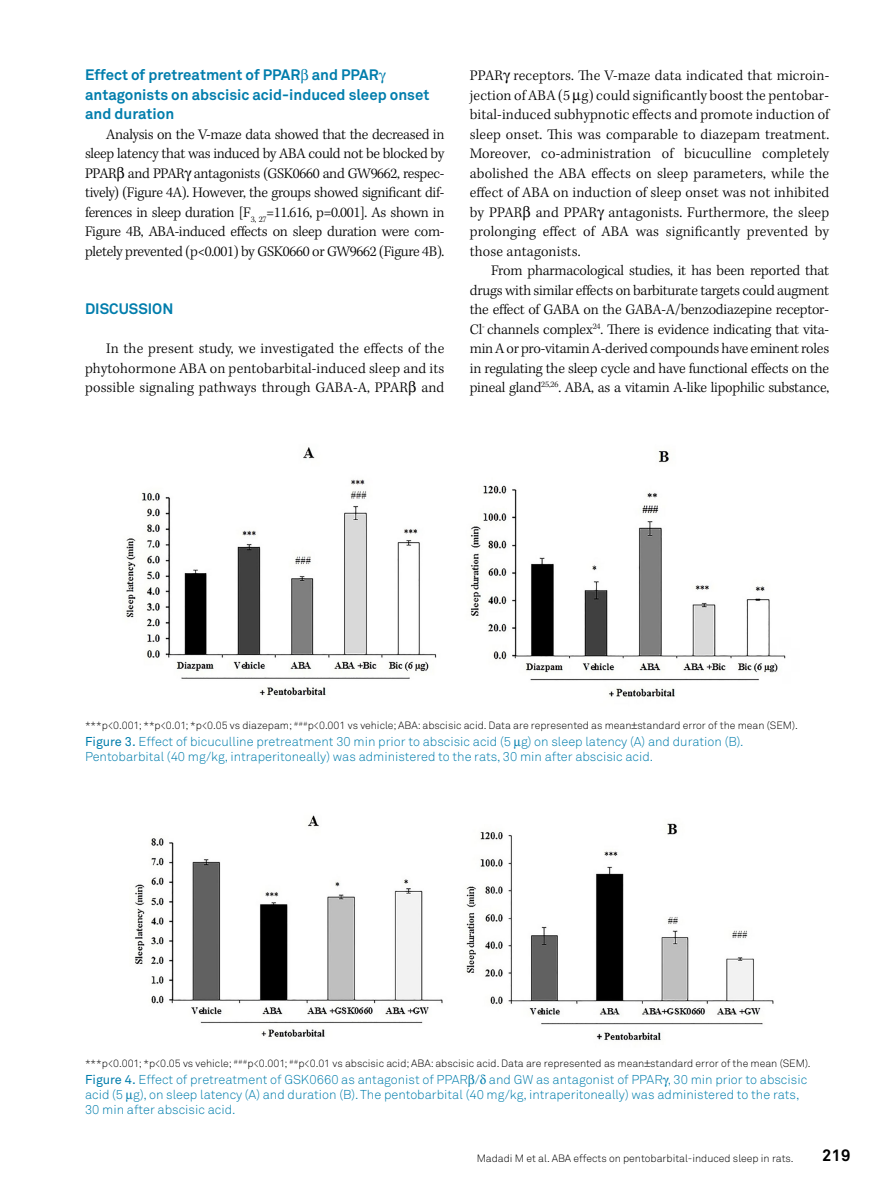
<style>
.page{position:relative;width:893px;height:1191px;background:#fff}
.page>*{position:absolute;margin:0;border:0;box-sizing:border-box;transform-origin:0 0}
.t1{font:700 16.5px "Akkurat Pro";color:#000}
.t2{font:300 15px/19.5px "Kepler Std";letter-spacing:-.005em;color:#000;text-align:justify}
.t3{font:700 15px/19.5px "Akkurat Pro";color:#007dac}
.t4{font:12.75px/15.3px "Akkurat Light Pro";color:#007dac}
.t5{font:10.5px "Akkurat Light Pro";color:#000}
.s1{font-family:"Akkurat Pro"}
</style>
<div class="page">
<img style="left:126px;top:447px;width:660px;height:250px">
<img style="left:135px;top:815px;width:639px;height:225px">
<p class="t3" style="left:85px;top:65px;width:346px">Effect of pretreatment of PPAR and PPAR antagonists on abscisic acid-induced sleep onset and duration</p>
<p class="t2" style="left:85px;top:125px;width:361px;text-indent:21px">Analysis on the V-maze data showed that the decreased in sleep latency that was induced by ABA could not be blocked by PPAR and PPAR antagonists (GSK0660 and GW9662, respec&shy;tively) (Figure 4A). However, the groups showed significant dif&shy;ferences in sleep duration [F<sub>3,</sub> <sub>27</sub>=11.616, p=0.001]. As shown in Figure 4B, ABA-induced effects on sleep duration were com&shy;pletely prevented (p&lt;0.001) by GSK0660 or GW9662 (Figure 4B).</p>
<p class="t3" style="left:85px;top:299px;width:90px">DISCUSSION</p>
<p class="t2" style="left:85px;top:340px;width:361px;text-indent:21px">In the present study, we investigated the effects of the phytohormone ABA on pentobarbital-induced sleep and its possible signaling pathways through GABA-A, PPAR and</p>
<p class="t2" style="left:470px;top:67px;width:361px">PPAR receptors. The V-maze data indicated that microin&shy;jection of ABA (5 g) could significantly boost the pentobar&shy;bital-induced subhypnotic effects and promote induction of sleep onset. This was comparable to diazepam treatment.<br>Moreover, co-administration of bicuculline completely abolished the ABA effects on sleep parameters, while the effect of ABA on induction of sleep onset was not inhibited by PPAR and PPAR antagonists. Furthermore, the sleep prolonging effect of ABA was significantly prevented by those antagonists.</p>
<p class="t2" style="left:470px;top:262px;width:361px;text-indent:21px">From pharmacological studies, it has been reported that drugs with similar effects on barbiturate targets could augment the effect of GABA on the GABA-A/benzodiazepine receptor-Cl<sup>-</sup> channels complex<sup>24</sup>. There is evidence indicating that vita&shy;min A or pro-vitamin A-derived compounds have eminent roles in regulating the sleep cycle and have functional effects on the pineal gland<sup>25,26</sup>. ABA, as a vitamin A-like lipophilic substance,</p>
<p class="t5" style="left:85px;top:719px;width:714px">***p&lt;0.001; **p&lt;0.01; *p&lt;0.05 vs diazepam; <sup>###</sup>p&lt;0.001 vs vehicle; ABA: abscisic acid. Data are represented as mean standard error of the mean (SEM).</p>
<p class="t4" style="left:85px;top:733px;width:660px"><span class="s1">Figure 3.</span> Effect of bicuculline pretreatment 30 min prior to abscisic acid (5 g) on sleep latency (A) and duration (B).<br>Pentobarbital (40 mg/kg, intraperitoneally) was administered to the rats, 30 min after abscisic acid.</p>
<p class="t5" style="left:85px;top:1057px;width:727px">***p&lt;0.001; *p&lt;0.05 vs vehicle; <sup>###</sup>p&lt;0.001; <sup>##</sup>p&lt;0.01 vs abscisic acid; ABA: abscisic acid. Data are represented as mean standard error of the mean (SEM).</p>
<p class="t4" style="left:85px;top:1072px;width:724px"><span class="s1">Figure 4.</span> Effect of pretreatment of GSK0660 as antagonist of PPAR / and GW as antagonist of PPAR , 30 min prior to abscisic acid (5 g), on sleep latency (A) and duration (B). The pentobarbital (40 mg/kg, intraperitoneally) was administered to the rats,<br>30 min after abscisic acid.</p>
<p class="t5" style="left:477px;top:1151px;width:318px">Madadi M et al. ABA effects on pentobarbital-induced sleep in rats.</p>
<p class="t1" style="left:822px;top:1145px;width:30px">219</p>
</div>
